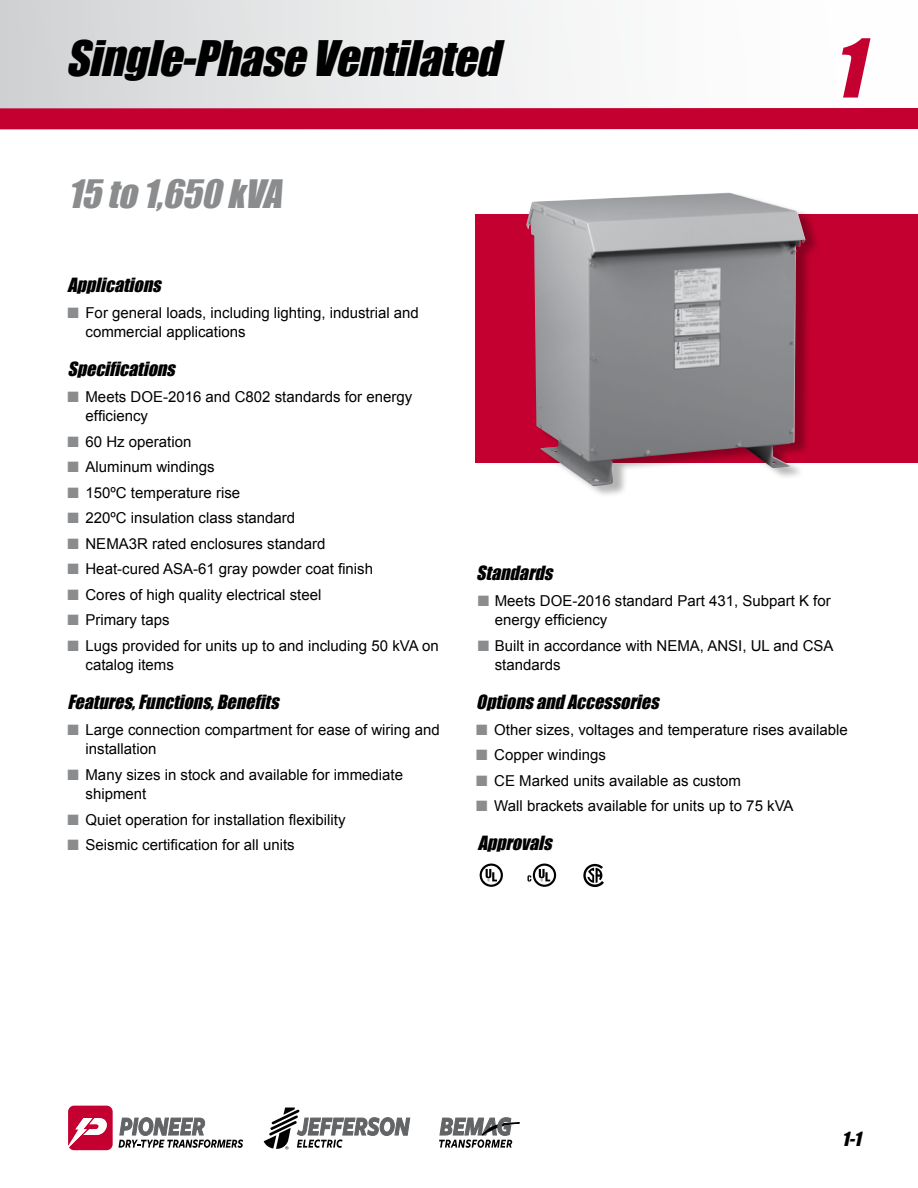
<style>
.page{position:relative;width:918px;height:1188px;background:#fff}
.page>*{position:absolute;margin:0;border:0;box-sizing:border-box;transform-origin:0 0}
.t1{font:italic 75px "Impact";color:#c3002f}
.t2{font:italic 45px "Impact";color:#000}
.t3{font:italic 36px "Impact";color:#8a8c8e}
.t4{font:italic 18px "Impact";color:#000}
.t5{font:15px/19.5px "Arial";color:#000}
.s1{color:#8a8c8e}
</style>
<div class="page">
<div style="left:0;top:0;width:918px;height:117px;background:linear-gradient(to right,#d4d5d7,#fff)"></div>
<svg style="left:0;top:97px;width:918px;height:33px"></svg>
<svg style="left:68px;top:1106px;width:175px;height:44px"></svg>
<svg style="left:439px;top:1117px;width:81px;height:31px"></svg>
<svg style="left:264px;top:1108px;width:146px;height:41px"></svg>
<svg style="left:480px;top:864px;width:23px;height:23px"></svg>
<svg style="left:527px;top:864px;width:29px;height:23px"></svg>
<svg style="left:583px;top:864px;width:21px;height:23px"></svg>
<div style="left:476px;top:214px;width:442px;height:249px;background:#c3002f"></div>
<div style="left:529px;top:192px;width:292px;height:307px;background:#000;opacity:.3"></div>
<img style="left:526px;top:193px;width:279px;height:293px">
<h2 class="t2" style="left:65px;top:24px;width:449px">Single-PhaseVentilated</h2>
<h3 class="t3" style="left:68px;top:166px;width:226px">15to1,650kVA</h3>
<h1 class="t1" style="left:832px;top:10px;width:54px">1</h1>
<p class="t4" style="left:68px;top:271px;width:100px">Applications</p>
<p class="t5" style="left:86px;top:303px;width:335px;text-indent:-18px"><span class="s1">■</span> For general loads, including lighting, industrial and commercial applications</p>
<p class="t4" style="left:68px;top:355px;width:115px">Specifications</p>
<p class="t5" style="left:86px;top:387px;width:328px;text-indent:-18px"><span class="s1">■</span> Meets DOE-2016 and C802 standards for energy efficiency</p>
<p class="t5" style="left:68px;top:432px;width:125px"><span class="s1">■</span> 60 Hz operation</p>
<p class="t5" style="left:68px;top:458px;width:149px"><span class="s1">■</span> Aluminum windings</p>
<p class="t5" style="left:68px;top:483px;width:174px"><span class="s1">■</span> 150ºC temperature rise</p>
<p class="t5" style="left:68px;top:509px;width:229px"><span class="s1">■</span> 220ºC insulation class standard</p>
<p class="t5" style="left:68px;top:534px;width:260px"><span class="s1">■</span> NEMA3R rated enclosures standard</p>
<p class="t5" style="left:68px;top:560px;width:307px"><span class="s1">■</span> Heat-cured ASA-61 gray powder coat finish</p>
<p class="t5" style="left:68px;top:585px;width:255px"><span class="s1">■</span> Cores of high quality electrical steel</p>
<p class="t5" style="left:68px;top:611px;width:104px"><span class="s1">■</span> Primary taps</p>
<p class="t5" style="left:86px;top:636px;width:355px;text-indent:-18px"><span class="s1">■</span> Lugs provided for units up to and including 50 kVA on catalog items</p>
<p class="t4" style="left:68px;top:688px;width:218px">Features,Functions,Benefits</p>
<p class="t5" style="left:86px;top:720px;width:356px;text-indent:-18px"><span class="s1">■</span> Large connection compartment for ease of wiring and installation</p>
<p class="t5" style="left:86px;top:765px;width:319px;text-indent:-18px"><span class="s1">■</span> Many sizes in stock and available for immediate shipment</p>
<p class="t5" style="left:68px;top:810px;width:280px"><span class="s1">■</span> Quiet operation for installation flexibility</p>
<p class="t5" style="left:68px;top:836px;width:229px"><span class="s1">■</span> Seismic certification for all units</p>
<p class="t4" style="left:476px;top:559px;width:83px">Standards</p>
<p class="t5" style="left:495px;top:591px;width:337px;text-indent:-17px"><span class="s1">■</span> Meets DOE-2016 standard Part 431, Subpart K for energy efficiency</p>
<p class="t5" style="left:495px;top:636px;width:340px;text-indent:-17px"><span class="s1">■</span> Built in accordance with NEMA, ANSI, UL and CSA standards</p>
<p class="t4" style="left:476px;top:688px;width:189px">OptionsandAccessories</p>
<p class="t5" style="left:476px;top:720px;width:373px"><span class="s1">■</span> Other sizes, voltages and temperature rises available</p>
<p class="t5" style="left:476px;top:745px;width:131px"><span class="s1">■</span> Copper windings</p>
<p class="t5" style="left:476px;top:771px;width:266px"><span class="s1">■</span> CE Marked units available as custom</p>
<p class="t5" style="left:476px;top:796px;width:319px"><span class="s1">■</span> Wall brackets available for units up to 75 kVA</p>
<p class="t4" style="left:478px;top:829px;width:81px">Approvals</p>
<p class="t4" style="left:842px;top:1125px;width:26px">1-1</p>
</div>
